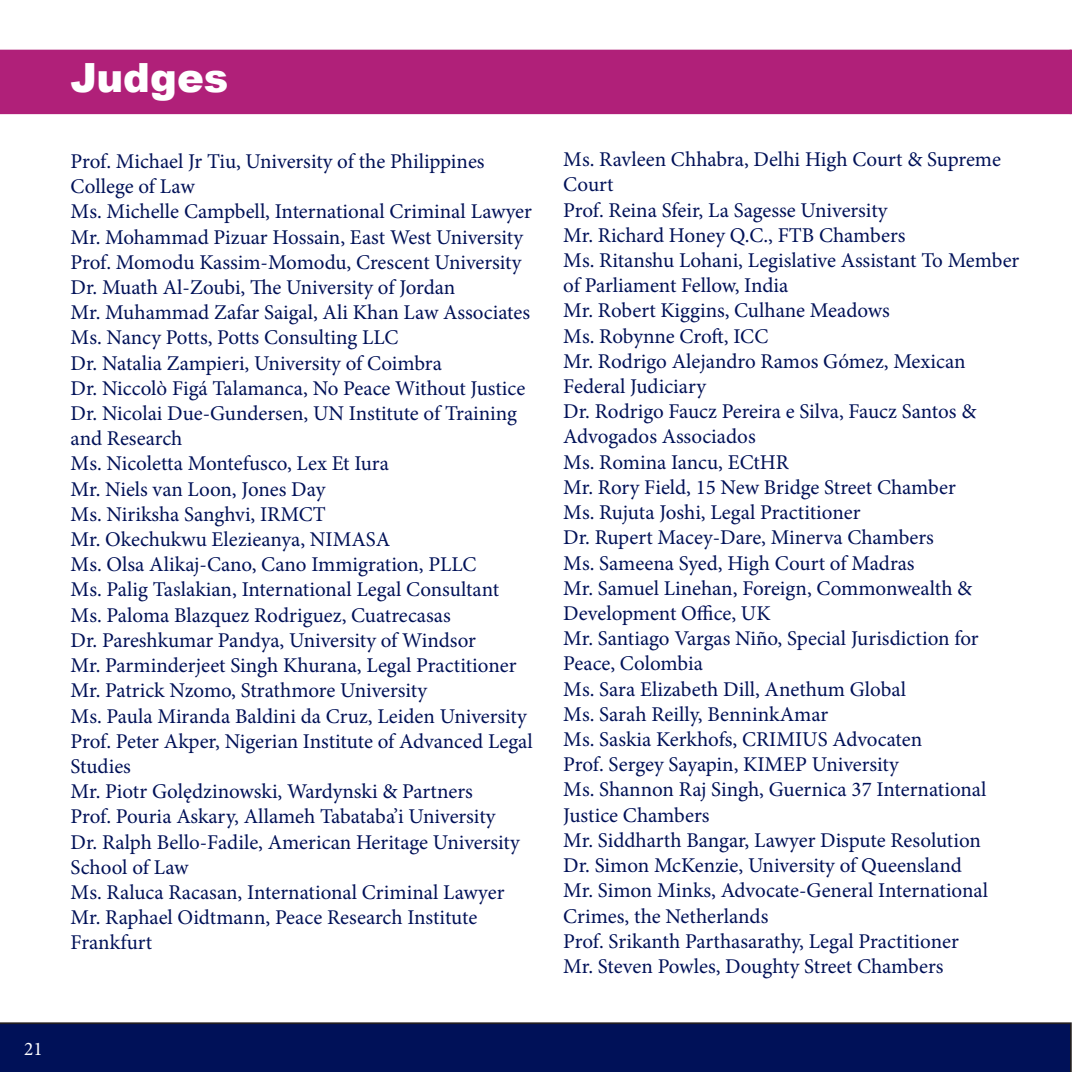
<style>
.page{position:relative;width:1072px;height:1072px;background:#fff}
.page>*{position:absolute;margin:0;border:0;box-sizing:border-box;transform-origin:0 0}
.Paragraph_Style_2{font:900 40.25px "Arial";color:#fff}
.Paragraph_Style_2-2{font:21px/25.2px "Minion Pro";color:#001158}
.Paragraph_Style_1_Mi{font:19.25px "Minion Pro";color:#fff}
</style>
<div class="page">
<div style="left:0;top:50px;width:1071px;height:64px;background:#b02079"></div>
<div style="left:0;top:1022px;width:1071px;height:49px;background:#001158"></div>
<p class="Paragraph_Style_2" style="left:71px;top:49px;width:159px">Judges</p>
<p class="Paragraph_Style_2-2" style="left:71px;top:149px;width:415px">Prof. Michael Jr Tiu, University of the Philippines<br>College of Law</p>
<p class="Paragraph_Style_2-2" style="left:71px;top:199px;width:463px">Ms. Michelle Campbell, International Criminal Lawyer</p>
<p class="Paragraph_Style_2-2" style="left:71px;top:224px;width:454px">Mr. Mohammad Pizuar Hossain, East West University</p>
<p class="Paragraph_Style_2-2" style="left:71px;top:249px;width:452px">Prof. Momodu Kassim-Momodu, Crescent University</p>
<p class="Paragraph_Style_2-2" style="left:71px;top:275px;width:386px">Dr. Muath Al-Zoubi, The University of Jordan</p>
<p class="Paragraph_Style_2-2" style="left:71px;top:300px;width:461px">Mr. Muhammad Zafar Saigal, Ali Khan Law Associates</p>
<p class="Paragraph_Style_2-2" style="left:71px;top:325px;width:329px">Ms. Nancy Potts, Potts Consulting LLC</p>
<p class="Paragraph_Style_2-2" style="left:71px;top:350px;width:373px">Dr. Natalia Zampieri, University of Coimbra</p>
<p class="Paragraph_Style_2-2" style="left:71px;top:375px;width:456px">Dr. Niccolò Figá Talamanca, No Peace Without Justice</p>
<p class="Paragraph_Style_2-2" style="left:71px;top:401px;width:448px">Dr. Nicolai Due-Gundersen, UN Institute of Training and Research</p>
<p class="Paragraph_Style_2-2" style="left:71px;top:451px;width:320px">Ms. Nicoletta Montefusco, Lex Et Iura</p>
<p class="Paragraph_Style_2-2" style="left:71px;top:476px;width:256px">Mr. Niels van Loon, Jones Day</p>
<p class="Paragraph_Style_2-2" style="left:71px;top:501px;width:257px">Ms. Niriksha Sanghvi, IRMCT</p>
<p class="Paragraph_Style_2-2" style="left:71px;top:527px;width:321px">Mr. Okechukwu Elezieanya, NIMASA</p>
<p class="Paragraph_Style_2-2" style="left:71px;top:552px;width:407px">Ms. Olsa Alikaj-Cano, Cano Immigration, PLLC</p>
<p class="Paragraph_Style_2-2" style="left:71px;top:577px;width:430px">Ms. Palig Taslakian, International Legal Consultant</p>
<p class="Paragraph_Style_2-2" style="left:71px;top:602px;width:382px">Ms. Paloma Blazquez Rodriguez, Cuatrecasas</p>
<p class="Paragraph_Style_2-2" style="left:71px;top:627px;width:407px">Dr. Pareshkumar Pandya, University of Windsor</p>
<p class="Paragraph_Style_2-2" style="left:71px;top:653px;width:447px">Mr. Parminderjeet Singh Khurana, Legal Practitioner</p>
<p class="Paragraph_Style_2-2" style="left:71px;top:678px;width:358px">Mr. Patrick Nzomo, Strathmore University</p>
<p class="Paragraph_Style_2-2" style="left:71px;top:703px;width:457px">Ms. Paula Miranda Baldini da Cruz, Leiden University</p>
<p class="Paragraph_Style_2-2" style="left:71px;top:728px;width:464px">Prof. Peter Akper, Nigerian Institute of Advanced Legal<br>Studies</p>
<p class="Paragraph_Style_2-2" style="left:71px;top:779px;width:403px">Mr. Piotr Golędzinowski, Wardynski &amp; Partners</p>
<p class="Paragraph_Style_2-2" style="left:71px;top:804px;width:426px">Prof. Pouria Askary, Allameh Tabataba’i University</p>
<p class="Paragraph_Style_2-2" style="left:71px;top:829px;width:450px">Dr. Ralph Bello-Fadile, American Heritage University<br>School of Law</p>
<p class="Paragraph_Style_2-2" style="left:71px;top:879px;width:435px">Ms. Raluca Racasan, International Criminal Lawyer</p>
<p class="Paragraph_Style_2-2" style="left:71px;top:905px;width:408px">Mr. Raphael Oidtmann, Peace Research Institute<br>Frankfurt</p>
<p class="Paragraph_Style_1_Mi" style="left:24px;top:1036px;width:20px">21</p>
<p class="Paragraph_Style_2-2" style="left:563px;top:147px;width:439px">Ms. Ravleen Chhabra, Delhi High Court &amp; Supreme<br>Court</p>
<p class="Paragraph_Style_2-2" style="left:563px;top:197px;width:326px">Prof. Reina Sfeir, La Sagesse University</p>
<p class="Paragraph_Style_2-2" style="left:563px;top:222px;width:344px">Mr. Richard Honey Q.C., FTB Chambers</p>
<p class="Paragraph_Style_2-2" style="left:563px;top:248px;width:457px">Ms. Ritanshu Lohani, Legislative Assistant To Member of Parliament Fellow, India</p>
<p class="Paragraph_Style_2-2" style="left:563px;top:298px;width:328px">Mr. Robert Kiggins, Culhane Meadows</p>
<p class="Paragraph_Style_2-2" style="left:563px;top:323px;width:206px">Ms. Robynne Croft, ICC</p>
<p class="Paragraph_Style_2-2" style="left:563px;top:348px;width:404px">Mr. Rodrigo Alejandro Ramos Gómez, Mexican<br>Federal Judiciary</p>
<p class="Paragraph_Style_2-2" style="left:563px;top:399px;width:414px">Dr. Rodrigo Faucz Pereira e Silva, Faucz Santos &amp;<br>Advogados Associados</p>
<p class="Paragraph_Style_2-2" style="left:563px;top:449px;width:227px">Ms. Romina Iancu, ECtHR</p>
<p class="Paragraph_Style_2-2" style="left:563px;top:474px;width:394px">Mr. Rory Field, 15 New Bridge Street Chamber</p>
<p class="Paragraph_Style_2-2" style="left:563px;top:500px;width:299px">Ms. Rujuta Joshi, Legal Practitioner</p>
<p class="Paragraph_Style_2-2" style="left:563px;top:525px;width:372px">Dr. Rupert Macey-Dare, Minerva Chambers</p>
<p class="Paragraph_Style_2-2" style="left:563px;top:550px;width:353px">Ms. Sameena Syed, High Court of Madras</p>
<p class="Paragraph_Style_2-2" style="left:563px;top:575px;width:410px">Mr. Samuel Linehan, Foreign, Commonwealth &amp;<br>Development Office, UK</p>
<p class="Paragraph_Style_2-2" style="left:563px;top:626px;width:417px">Mr. Santiago Vargas Niño, Special Jurisdiction for<br>Peace, Colombia</p>
<p class="Paragraph_Style_2-2" style="left:563px;top:676px;width:344px">Ms. Sara Elizabeth Dill, Anethum Global</p>
<p class="Paragraph_Style_2-2" style="left:563px;top:701px;width:266px">Ms. Sarah Reilly, BenninkAmar</p>
<p class="Paragraph_Style_2-2" style="left:563px;top:726px;width:360px">Ms. Saskia Kerkhofs, CRIMIUS Advocaten</p>
<p class="Paragraph_Style_2-2" style="left:563px;top:752px;width:337px">Prof. Sergey Sayapin, KIMEP University</p>
<p class="Paragraph_Style_2-2" style="left:563px;top:777px;width:425px">Ms. Shannon Raj Singh, Guernica 37 International<br>Justice Chambers</p>
<p class="Paragraph_Style_2-2" style="left:563px;top:827px;width:419px">Mr. Siddharth Bangar, Lawyer Dispute Resolution</p>
<p class="Paragraph_Style_2-2" style="left:563px;top:852px;width:400px">Dr. Simon McKenzie, University of Queensland</p>
<p class="Paragraph_Style_2-2" style="left:563px;top:878px;width:426px">Mr. Simon Minks, Advocate-General International<br>Crimes, the Netherlands</p>
<p class="Paragraph_Style_2-2" style="left:563px;top:928px;width:397px">Prof. Srikanth Parthasarathy, Legal Practitioner</p>
<p class="Paragraph_Style_2-2" style="left:563px;top:953px;width:381px">Mr. Steven Powles, Doughty Street Chambers</p>
</div>
